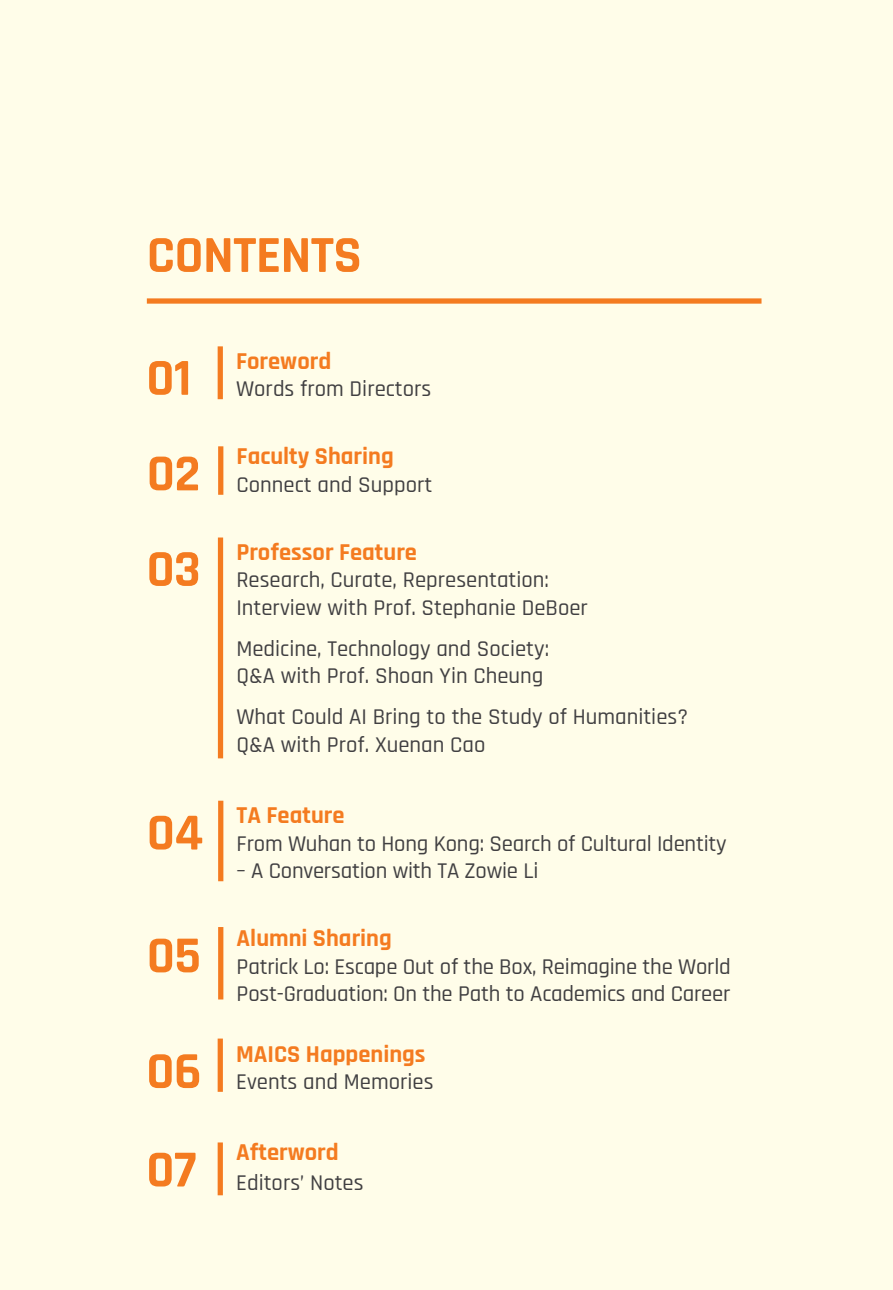
<style>
.page{position:relative;width:893px;height:1290px;background:#fffde9}
.page>*{position:absolute;margin:0;border:0;box-sizing:border-box;transform-origin:0 0}
.t1{font:700 52.5px "Rajdhani";letter-spacing:-.01em;color:#f47b20}
.t2{font:700 24.5px "Rajdhani";color:#f47b20}
.t3{font:500 22.75px/27.3px "Rajdhani";color:#414042}
</style>
<div class="page">
<div style="left:147px;top:298px;width:614px;height:6px;background:#f47b20"></div>
<div style="left:218px;top:346px;width:5px;height:53px;background:#f47b20"></div>
<div style="left:218px;top:446px;width:5px;height:49px;background:#f47b20"></div>
<div style="left:218px;top:537px;width:5px;height:221px;background:#f47b20"></div>
<div style="left:218px;top:801px;width:5px;height:80px;background:#f47b20"></div>
<div style="left:218px;top:927px;width:5px;height:72px;background:#f47b20"></div>
<div style="left:218px;top:1038px;width:5px;height:54px;background:#f47b20"></div>
<div style="left:218px;top:1142px;width:5px;height:53px;background:#f47b20"></div>
<h1 class="t1" style="left:147px;top:223px;width:216px">CONTENTS</h1>
<h1 class="t1" style="left:146px;top:346px;width:47px">01</h1>
<p class="t2" style="left:236px;top:346px;width:97px">Foreword</p>
<p class="t3" style="left:236px;top:376px;width:197px">Words from Directors</p>
<h1 class="t1" style="left:147px;top:441px;width:55px">02</h1>
<p class="t2" style="left:237px;top:441px;width:159px">Faculty Sharing</p>
<p class="t3" style="left:237px;top:471px;width:197px">Connect and Support</p>
<h1 class="t1" style="left:147px;top:537px;width:56px">03</h1>
<h1 class="t1" style="left:147px;top:801px;width:58px">04</h1>
<p class="t2" style="left:236px;top:537px;width:182px">Professor Feature</p>
<p class="t3" style="left:236px;top:567px;width:353px">Research, Curate, Representation:<br>Interview with Prof. Stephanie DeBoer</p>
<p class="t3" style="left:236px;top:635px;width:314px">Medicine, Technology and Society:<br>Q&amp;A with Prof. Shoan Yin Cheung</p>
<p class="t3" style="left:236px;top:704px;width:453px">What Could AI Bring to the Study of Humanities?<br>Q&amp;A with Prof. Xuenan Cao</p>
<p class="t2" style="left:237px;top:801px;width:109px">TA Feature</p>
<p class="t3" style="left:237px;top:830px;width:492px">From Wuhan to Hong Kong: Search of Cultural Identity</p>
<p class="t3" style="left:237px;top:858px;width:303px">– A Conversation with TA Zowie Li</p>
<h1 class="t1" style="left:147px;top:923px;width:56px">05</h1>
<p class="t2" style="left:237px;top:923px;width:157px">Alumni Sharing</p>
<p class="t3" style="left:237px;top:953px;width:496px">Patrick Lo: Escape Out of the Box, Reimagine the World<br>Post-Graduation: On the Path to Academics and Career</p>
<h1 class="t1" style="left:146px;top:1039px;width:57px">06</h1>
<p class="t2" style="left:236px;top:1039px;width:191px">MAICS Happenings</p>
<p class="t3" style="left:236px;top:1069px;width:199px">Events and Memories</p>
<h1 class="t1" style="left:146px;top:1137px;width:52px">07</h1>
<p class="t2" style="left:236px;top:1137px;width:104px">Afterword</p>
<p class="t3" style="left:236px;top:1169px;width:129px">Editors’ Notes</p>
</div>
